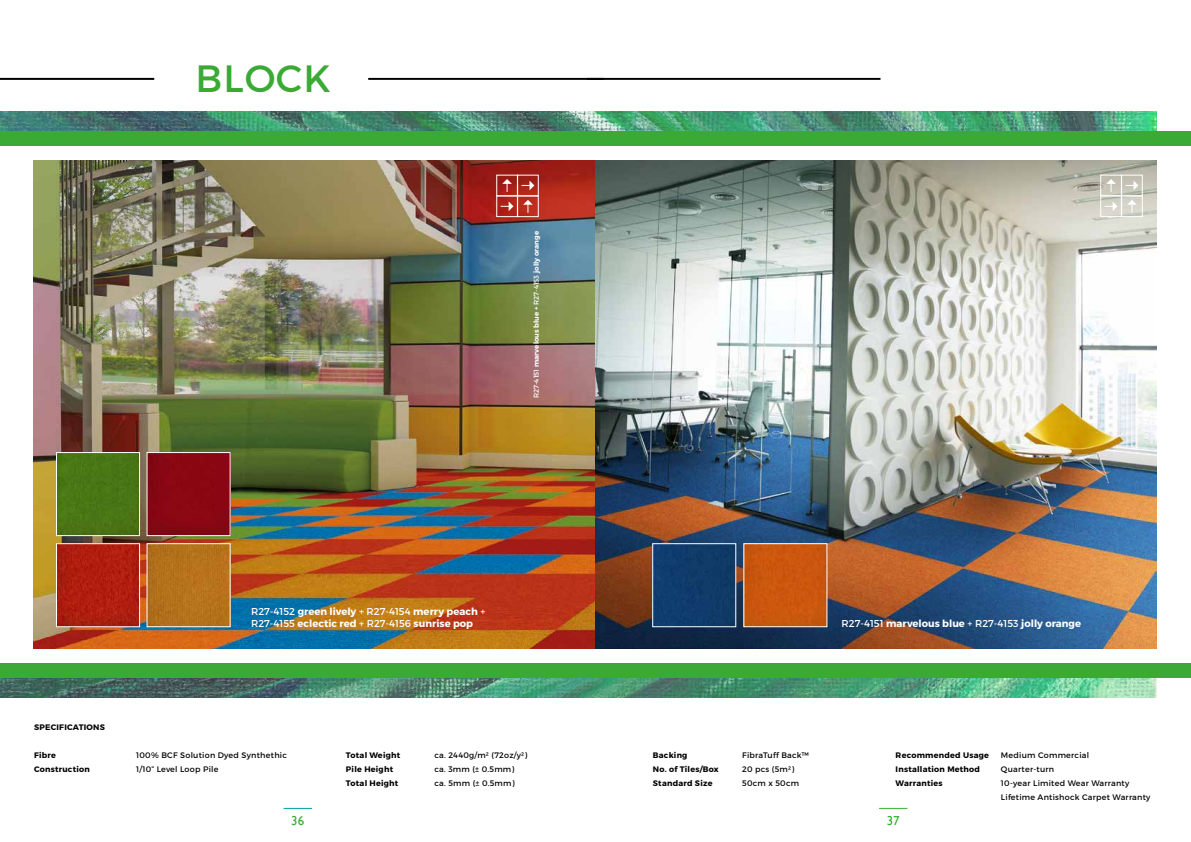
<style>
.page{position:relative;width:1191px;height:842px;background:#fff}
.page>*{position:absolute;margin:0;border:0;box-sizing:border-box;transform-origin:0 0}
.t1{font:38px "Montserrat";letter-spacing:.03em;color:#3aaa35}
.t2{font:13px "Gill Sans";color:#3aaa35}
.t3{font:700 10px/12px "Montserrat";color:#fff}
.t4{font:8px/14px "Montserrat";letter-spacing:.03em;color:#000}
.t5{font:700 8px/14px "Montserrat";letter-spacing:.03em;color:#000}
.t6{font:700 7px "Montserrat";color:#fff}
.s1{font-weight:400}
</style>
<div class="page">
<svg style="left:283px;top:808px;width:29px;height:1px"></svg>
<svg style="left:879px;top:808px;width:28px;height:1px"></svg>
<img style="left:0;top:112px;width:1157px;height:585px">
<div style="left:0;top:136px;width:1191px;height:527px;background:#fff"></div>
<div style="left:0;top:131px;width:1191px;height:15px;background:#3aaa35"></div>
<div style="left:0;top:663px;width:1191px;height:14px;background:#3aaa35"></div>
<hr style="left:368px;top:78px;width:236px;height:2px;background:#000">
<hr style="left:0;top:78px;width:154px;height:2px;background:#000">
<hr style="left:587px;top:78px;width:293px;height:2px;background:#000">
<img style="left:33px;top:160px;width:1124px;height:488px">
<div style="left:654px;top:545px;width:80px;height:80px;background:#103b6b"></div>
<div style="left:652px;top:543px;width:84px;height:84px;border:1px solid #fff"></div>
<div style="left:745px;top:545px;width:80px;height:80px;background:#cb570e"></div>
<div style="left:743px;top:543px;width:84px;height:84px;border:1px solid #fff"></div>
<img style="left:148px;top:545px;width:81px;height:80px">
<div style="left:146px;top:543px;width:85px;height:84px;border:1px solid #fff"></div>
<img style="left:148px;top:454px;width:81px;height:80px">
<div style="left:146px;top:452px;width:85px;height:84px;border:1px solid #fff"></div>
<img style="left:58px;top:545px;width:80px;height:80px">
<div style="left:56px;top:543px;width:84px;height:84px;border:1px solid #fff"></div>
<div style="left:58px;top:454px;width:80px;height:80px;background:#497515"></div>
<div style="left:56px;top:452px;width:84px;height:84px;border:1px solid #fff"></div>
<div style="left:1121px;top:195px;width:21px;height:22px;border:1px solid #fff"></div>
<svg style="left:1127px;top:200px;width:9px;height:13px"></svg>
<div style="left:1121px;top:175px;width:21px;height:21px;border:1px solid #fff"></div>
<svg style="left:1125px;top:181px;width:13px;height:9px"></svg>
<svg style="left:1104px;top:201px;width:13px;height:10px"></svg>
<div style="left:1100px;top:195px;width:21px;height:22px;border:1px solid #fff"></div>
<div style="left:1100px;top:175px;width:21px;height:21px;border:1px solid #fff"></div>
<svg style="left:1106px;top:179px;width:10px;height:13px"></svg>
<div style="left:517px;top:195px;width:22px;height:22px;border:1px solid #fff"></div>
<svg style="left:523px;top:200px;width:10px;height:13px"></svg>
<div style="left:517px;top:175px;width:22px;height:21px;border:1px solid #fff"></div>
<svg style="left:521px;top:181px;width:13px;height:9px"></svg>
<svg style="left:500px;top:201px;width:13px;height:10px"></svg>
<div style="left:496px;top:195px;width:22px;height:22px;border:1px solid #fff"></div>
<div style="left:496px;top:175px;width:22px;height:21px;border:1px solid #fff"></div>
<svg style="left:502px;top:179px;width:10px;height:13px"></svg>
<h1 class="t1" style="left:195px;top:55px;width:137px">BLOCK</h1>
<p class="t6" style="left:532px;top:398px;width:169px;rotate:-90deg"><span class="s1">R27-4151</span> marvelous blue + <span class="s1">R27-4153</span> jolly orange</p>
<p class="t3" style="left:251px;top:606px;width:236px"><span class="s1">R27-4152</span> green lively <span class="s1">+ R27-4154</span> merry peach <span class="s1">+<br>R27-4155</span> eclectic red <span class="s1">+ R27-4156</span> sunrise pop</p>
<p class="t3" style="left:841px;top:618px;width:241px"><span class="s1">R27-4151</span> marvelous blue <span class="s1">+ R27-4153</span> jolly orange</p>
<p class="t5" style="left:34px;top:720px;width:72px">SPECIFICATIONS</p>
<p class="t5" style="left:34px;top:748px;width:57px">Fibre<br>Construction</p>
<p class="t4" style="left:136px;top:748px;width:152px">100% BCF Solution Dyed Synthethic<br>1/10” Level Loop Pile</p>
<p class="t5" style="left:346px;top:748px;width:56px">Total Weight<br>Pile Height<br>Total Height</p>
<p class="t4" style="left:434px;top:748px;width:94px">ca. 2440g/m2 (72oz/y2) ca. 3mm (± 0.5mm) ca. 5mm (± 0.5mm)</p>
<p class="t5" style="left:653px;top:748px;width:67px">Backing<br>No. of Tiles/Box<br>Standard Size</p>
<p class="t4" style="left:742px;top:748px;width:68px">FibraTuff Back™<br>20 pcs (5m2)<br>50cm x 50cm</p>
<p class="t5" style="left:895px;top:748px;width:95px">Recommended Usage<br>Installation Method<br>Warranties</p>
<p class="t4" style="left:1001px;top:748px;width:151px">Medium Commercial<br>Quarter-turn<br>10-year Limited Wear Warranty<br>Lifetime Antishock Carpet Warranty</p>
<h2 class="t2" style="left:291px;top:813px;width:14px">36</h2>
<h2 class="t2" style="left:886px;top:813px;width:14px">37</h2>
</div>
